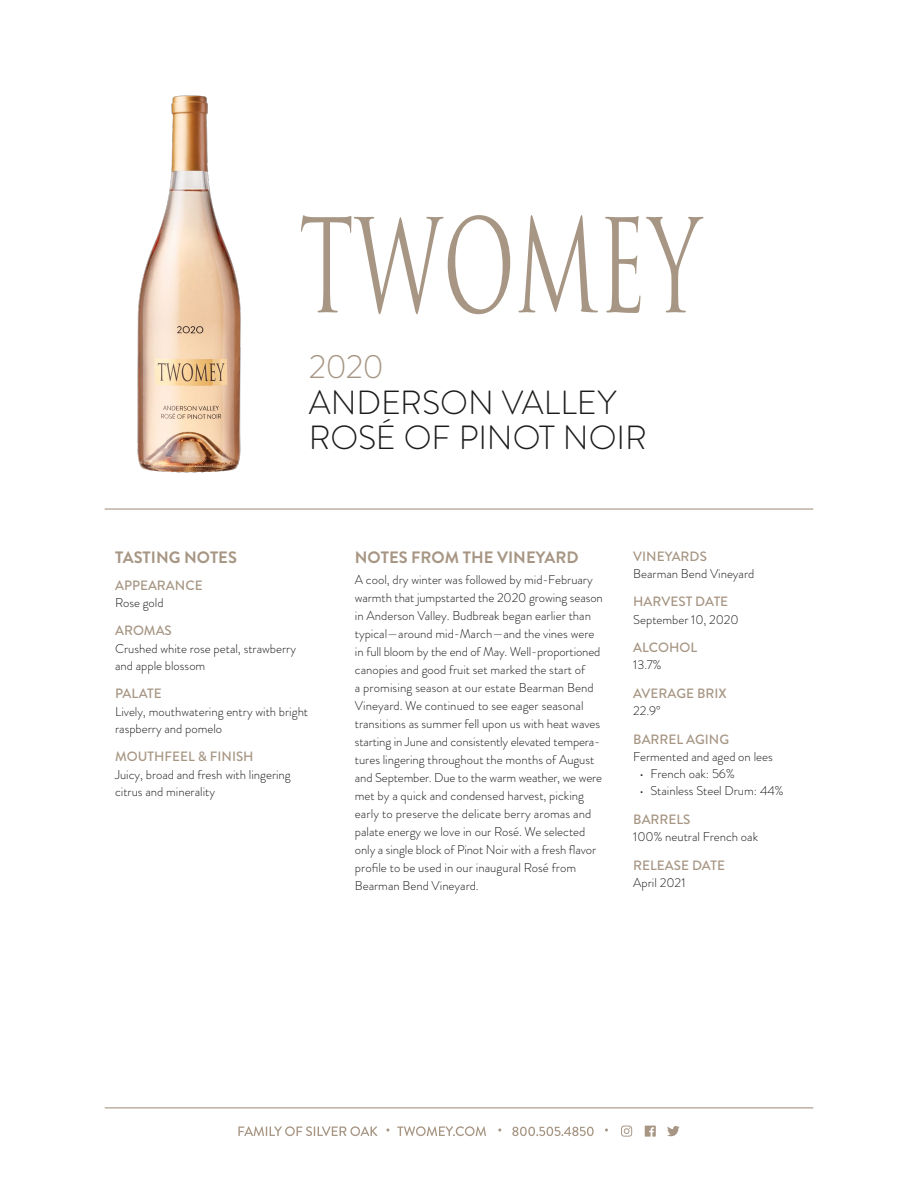
<style>
.page{position:relative;width:918px;height:1188px;background:#fff}
.page>*{position:absolute;margin:0;border:0;box-sizing:border-box;transform-origin:0 0}
.t1{font:300 33.45px/35.2px "Brandon Grotesque";color:#1c1b1a}
.t2{font:300 33.45px "Brandon Grotesque";color:#a79684}
.t3{font:700 16.5px "Brandon Grotesque";color:#a79684}
.t4{font:500 13.5px "Brandon Grotesque";color:#a79684}
.t5{font:300 12.75px/18px "Brandon Grotesque";color:#1c1b1a}
</style>
<div class="page">
<svg style="left:301px;top:215px;width:209px;height:99px"></svg>
<svg style="left:519px;top:215px;width:79px;height:97px"></svg>
<svg style="left:605px;top:216px;width:35px;height:97px"></svg>
<svg style="left:646px;top:217px;width:57px;height:95px"></svg>
<svg style="left:645px;top:1126px;width:11px;height:11px"></svg>
<svg style="left:667px;top:1126px;width:13px;height:11px"></svg>
<svg style="left:621px;top:1126px;width:11px;height:11px"></svg>
<svg style="left:238px;top:1126px;width:140px;height:10px"></svg>
<svg style="left:397px;top:1126px;width:89px;height:10px"></svg>
<svg style="left:512px;top:1127px;width:82px;height:9px"></svg>
<svg style="left:605px;top:1128px;width:3px;height:4px"></svg>
<hr style="left:105px;top:1107px;width:708px;height:1px;background:#a79684">
<hr style="left:105px;top:508px;width:708px;height:2px;background:#a79684">
<img style="left:137px;top:95px;width:104px;height:378px">
<h1 class="t2" style="left:309px;top:344px;width:77px">2020</h1>
<h1 class="t1" style="left:309px;top:385px;width:340px">ANDERSON VALLEY<br>ROSÉ OF PINOT NOIR</h1>
<p class="t3" style="left:115px;top:545px;width:123px">TASTING NOTES</p>
<p class="t4" style="left:633px;top:547px;width:75px">VINEYARDS</p>
<p class="t5" style="left:633px;top:564px;width:123px">Bearman Bend Vineyard</p>
<p class="t4" style="left:633px;top:592px;width:96px">HARVEST DATE</p>
<p class="t5" style="left:633px;top:610px;width:107px">September 10, 2020</p>
<p class="t4" style="left:633px;top:638px;width:65px">ALCOHOL</p>
<p class="t5" style="left:633px;top:656px;width:30px">13.7%</p>
<p class="t4" style="left:633px;top:684px;width:95px">AVERAGE BRIX</p>
<p class="t5" style="left:633px;top:702px;width:29px">22.9°</p>
<p class="t4" style="left:633px;top:730px;width:97px">BARREL AGING</p>
<p class="t5" style="left:633px;top:747px;width:141px">Fermented and aged on lees</p>
<p class="t5" style="left:640px;top:765px;width:97px">• French oak: 56%</p>
<p class="t5" style="left:640px;top:782px;width:145px">• Stainless Steel Drum: 44%</p>
<p class="t4" style="left:633px;top:810px;width:59px">BARRELS</p>
<p class="t5" style="left:633px;top:828px;width:126px">100% neutral French oak</p>
<p class="t4" style="left:633px;top:856px;width:93px">RELEASE DATE</p>
<p class="t5" style="left:633px;top:873px;width:54px">April 2021</p>
<p class="t3" style="left:355px;top:545px;width:225px">NOTES FROM THE VINEYARD</p>
<p class="t5" style="left:355px;top:570px;width:249px">A cool, dry winter was followed by mid-February warmth that jumpstarted the 2020 growing season in Anderson Valley. Budbreak began earlier than typical—around mid-March—and the vines were in full bloom by the end of May. Well-proportioned canopies and good fruit set marked the start of<br>a promising season at our estate Bearman Bend Vineyard. We continued to see eager seasonal transitions as summer fell upon us with heat waves starting in June and consistently elevated tempera&shy;tures lingering throughout the months of August and September. Due to the warm weather, we were met by a quick and condensed harvest, picking early to preserve the delicate berry aromas and palate energy we love in our Rosé. We selected only a single block of Pinot Noir with a fresh flavor profile to be used in our inaugural Rosé from Bearman Bend Vineyard.</p>
<p class="t4" style="left:115px;top:576px;width:89px">APPEARANCE</p>
<p class="t5" style="left:115px;top:594px;width:50px">Rose gold</p>
<p class="t4" style="left:115px;top:621px;width:58px">AROMAS</p>
<p class="t5" style="left:115px;top:640px;width:182px;line-height:17.2px">Crushed white rose petal, strawberry and apple blossom</p>
<p class="t4" style="left:115px;top:684px;width:48px">PALATE</p>
<p class="t5" style="left:115px;top:703px;width:195px;line-height:17.2px">Lively, mouthwatering entry with bright raspberry and pomelo</p>
<p class="t4" style="left:115px;top:747px;width:140px">MOUTHFEEL &amp; FINISH</p>
<p class="t5" style="left:115px;top:766px;width:177px;line-height:17.2px">Juicy, broad and fresh with lingering citrus and minerality</p>
</div>
